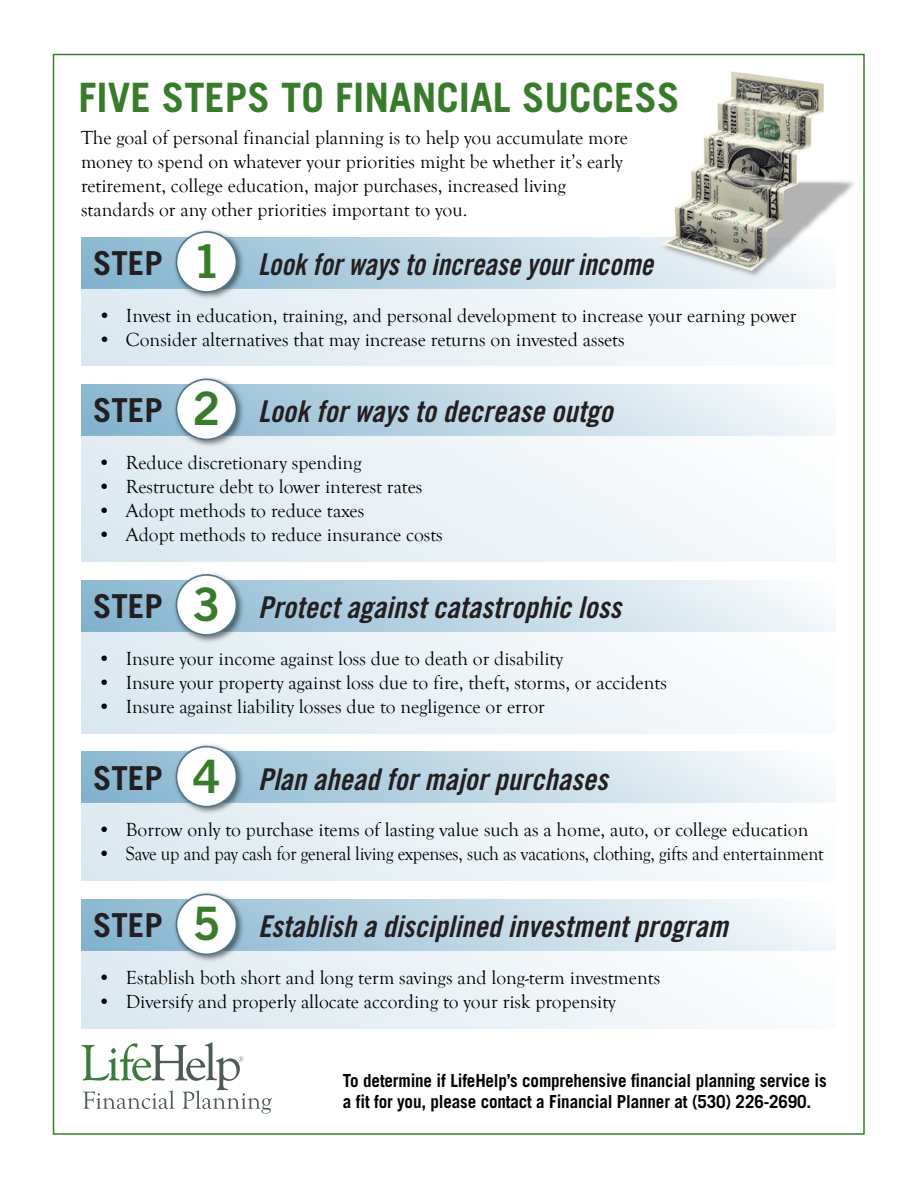
<style>
.page{position:relative;width:918px;height:1188px;background:#fff}
.page>*{position:absolute;margin:0;border:0;box-sizing:border-box;transform-origin:0 0}
.t1{font:700 40.5px "Trade Gothic";color:#387c2b}
.t2{font:30px "Trade Gothic Bold Cond Twenty Obl";color:#231f20}
.t3{font:30px "Trade Gothic Bold Cond Twenty Obl";color:#231f20;scale:.95 1}
.t4{font:19.5px/24px "Goudy Old Style T";color:#000}
.t5{font:700 18px/21px "Trade Gothic";letter-spacing:-.01em;color:#000;scale:.95 1}
.s1{font-family:"Trade Gothic";font-weight:700;font-size:33px}
.s2{font-family:"Trade Gothic Bold Two";font-size:46.2px;color:#387c2b}
</style>
<div class="page">
<svg style="left:81px;top:237px;width:755px;height:51px;background:#b8d3e3"></svg>
<div style="left:81px;top:288px;width:755px;height:78px;background:linear-gradient(to right,#dbe9f0,#fcfdfd)"></div>
<img style="left:170px;top:229px;width:78px;height:75px">
<div style="left:176px;top:232px;width:60px;height:60px;background:#fff;border-radius:50%"></div>
<div style="left:176px;top:231px;width:61px;height:62px;border:2px solid #517889;border-radius:50%"></div>
<svg style="left:81px;top:385px;width:755px;height:51px;background:#c3dae7"></svg>
<div style="left:81px;top:436px;width:755px;height:126px;background:linear-gradient(to right,#dceaf1,#fafcfd)"></div>
<img style="left:170px;top:377px;width:78px;height:75px">
<div style="left:176px;top:379px;width:60px;height:60px;background:#fff;border-radius:50%"></div>
<div style="left:176px;top:379px;width:61px;height:61px;border:2px solid #517889;border-radius:50%"></div>
<svg style="left:81px;top:580px;width:755px;height:51px;background:#c3dae7"></svg>
<div style="left:81px;top:631px;width:755px;height:102px;background:linear-gradient(to right,#dce9f1,#fbfcfd)"></div>
<img style="left:170px;top:573px;width:78px;height:74px">
<div style="left:176px;top:575px;width:60px;height:60px;background:#fff;border-radius:50%"></div>
<div style="left:176px;top:574px;width:61px;height:62px;border:2px solid #517889;border-radius:50%"></div>
<svg style="left:81px;top:752px;width:755px;height:51px;background:#c3dae7"></svg>
<div style="left:81px;top:803px;width:755px;height:78px;background:linear-gradient(to right,#dbe9f0,#fcfdfd)"></div>
<img style="left:170px;top:744px;width:78px;height:75px">
<div style="left:176px;top:747px;width:60px;height:60px;background:#fff;border-radius:50%"></div>
<div style="left:176px;top:746px;width:61px;height:61px;border:2px solid #517889;border-radius:50%"></div>
<svg style="left:81px;top:900px;width:755px;height:51px;background:#c3dae7"></svg>
<div style="left:81px;top:951px;width:755px;height:77px;background:linear-gradient(to right,#dbe9f0,#fcfdfd)"></div>
<img style="left:170px;top:892px;width:78px;height:75px">
<div style="left:176px;top:894px;width:60px;height:60px;background:#fff;border-radius:50%"></div>
<div style="left:176px;top:894px;width:61px;height:61px;border:2px solid #517889;border-radius:50%"></div>
<img style="left:659px;top:181px;width:195px;height:98px">
<svg style="left:824px;top:182px;width:25px;height:89px"></svg>
<img style="left:661px;top:71px;width:163px;height:200px">
<svg style="left:82px;top:1042px;width:190px;height:72px"></svg>
<h1 class="t1" style="left:79px;top:72px;width:602px">FIVE STEPS TO FINANCIAL SUCCESS</h1>
<p class="t4" style="left:81px;top:126px;width:549px">The goal of personal financial planning is to help you accumulate more money to spend on whatever your priorities might be whether it’s early retirement, college education, major purchases, increased living standards or any other priorities important to you.</p>
<h2 class="t3" style="left:93px;top:246px;width:591px"><span class="s1">STEP</span> <span class="s2">1</span> Look for ways to increase your income</h2>
<p class="t4" style="left:98px;top:304px;width:700px">• Invest in education, training, and personal development to increase your earning power</p>
<p class="t4" style="left:98px;top:328px;width:528px">• Consider alternatives that may increase returns on invested assets</p>
<h2 class="t2" style="left:93px;top:393px;width:521px"><span class="s1">STEP</span> <span class="s2">2</span> Look for ways to decrease outgo</h2>
<p class="t4" style="left:98px;top:451px;width:265px">• Reduce discretionary spending</p>
<p class="t4" style="left:98px;top:475px;width:326px">• Restructure debt to lower interest rates</p>
<p class="t4" style="left:98px;top:499px;width:268px">• Adopt methods to reduce taxes</p>
<p class="t4" style="left:98px;top:523px;width:347px">• Adopt methods to reduce insurance costs</p>
<h2 class="t2" style="left:93px;top:589px;width:530px"><span class="s1">STEP</span> <span class="s2">3</span> Protect against catastrophic loss</h2>
<p class="t4" style="left:98px;top:647px;width:467px">• Insure your income against loss due to death or disability</p>
<p class="t4" style="left:98px;top:671px;width:571px">• Insure your property against loss due to fire, theft, storms, or accidents</p>
<p class="t4" style="left:98px;top:695px;width:449px">• Insure against liability losses due to negligence or error</p>
<h2 class="t2" style="left:93px;top:761px;width:516px"><span class="s1">STEP</span> <span class="s2">4</span> Plan ahead for major purchases</h2>
<p class="t4" style="left:98px;top:818px;width:712px">• Borrow only to purchase items of lasting value such as a home, auto, or college education</p>
<p class="t4" style="left:98px;top:842px;width:727px">• Save up and pay cash for general living expenses, such as vacations, clothing, gifts and entertainment</p>
<h2 class="t2" style="left:93px;top:908px;width:636px"><span class="s1">STEP</span> <span class="s2">5</span> Establish a disciplined investment program</h2>
<p class="t4" style="left:98px;top:966px;width:564px">• Establish both short and long term savings and long-term investments</p>
<p class="t4" style="left:98px;top:990px;width:520px">• Diversify and properly allocate according to your risk propensity</p>
<p class="t5" style="left:343px;top:1070px;width:511px">To determine if LifeHelp’s comprehensive financial planning service is a fit for you, please contact a Financial Planner at (530) 226-2690.</p>
</div>
